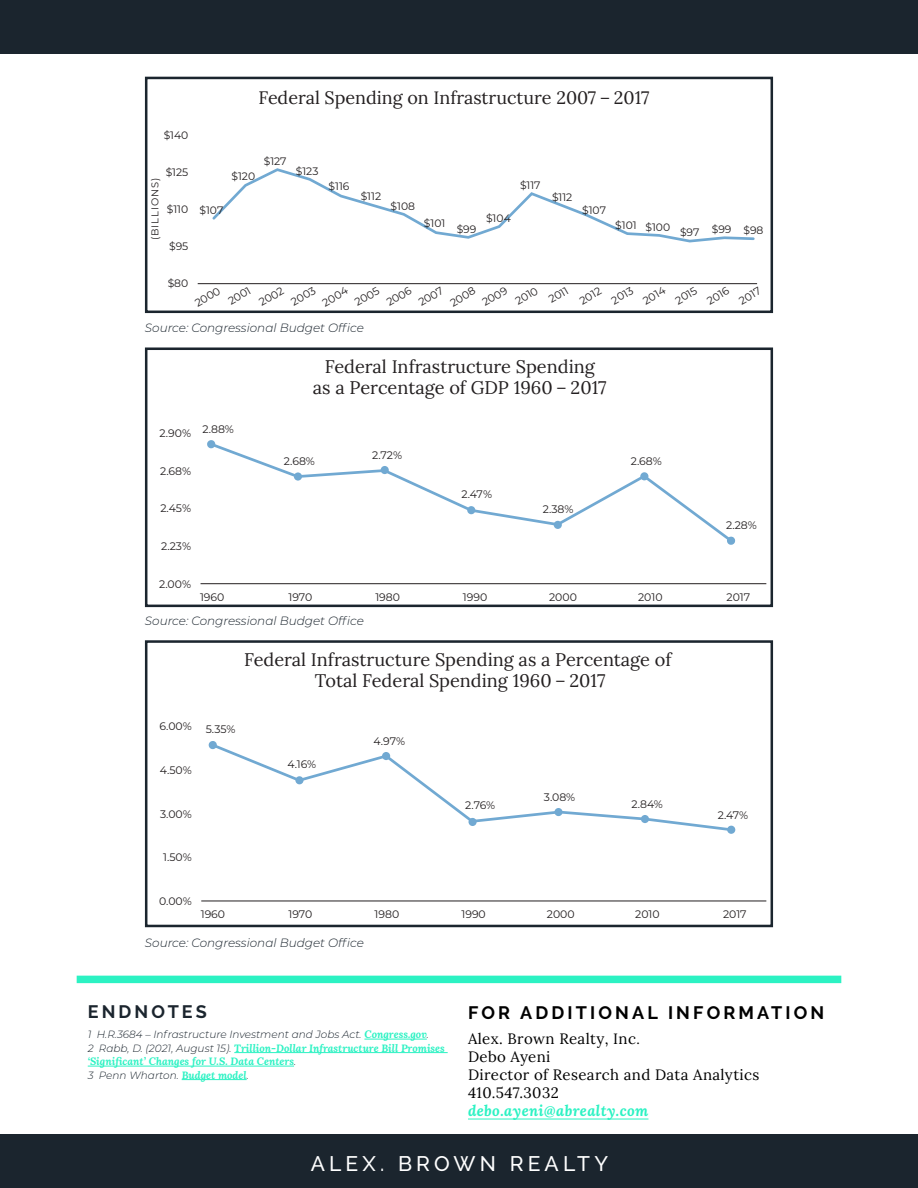
<style>
.page{position:relative;width:918px;height:1188px;background:#fff}
.page>*{position:absolute;margin:0;border:0;box-sizing:border-box;transform-origin:0 0}
.t1{font:500 21px "Raleway";letter-spacing:.2em;color:#fff}
.t2{font:18.15px/21.8px "Lora";color:#231f20;text-align:center}
.t3{font:18px "Lora";color:#231f20}
.t4{font:700 18px "Raleway";letter-spacing:.175em;color:#000}
.t5{font:700 18px "Raleway";letter-spacing:.175em;color:#1b252e}
.t6{font:15px/18px "Lora";letter-spacing:.025em;color:#000}
.t7{font:italic 700 15px "Lora";letter-spacing:.025em;color:#2cf2c3}
.t8{font:italic 300 12px "Montserrat";color:#1b252e}
.t9{font:10.95px "Montserrat";color:#231f20}
.t10{font:10.8px "Montserrat";color:#231f20}
.t11{font:italic 700 10.5px/13.5px "Lora";color:#2cf2c3}
.t12{font:italic 300 10.5px "Montserrat";color:#1b252e}
.t13{font:9.9px "Montserrat";letter-spacing:.1em;color:#231f20}
.s1{font-family:"Lora";font-weight:700;color:#2cf2c3}
.s2{font-family:"Montserrat";font-weight:300;color:#1b252e}
.s3{font-family:"Minion Pro"}
</style>
<div class="page">
<div style="left:0;top:0;width:918px;height:54px;background:#1b252e"></div>
<div style="left:0;top:1134px;width:918px;height:54px;background:#1b252e"></div>
<hr style="left:364px;top:1039px;width:63px;height:1px;background:#2cf2c3">
<hr style="left:234px;top:1052px;width:214px;height:1px;background:#2cf2c3">
<hr style="left:88px;top:1066px;width:206px;height:1px;background:#2cf2c3">
<hr style="left:182px;top:1079px;width:65px;height:1px;background:#2cf2c3">
<hr style="left:468px;top:1119px;width:180px;height:1px;background:#2cf2c3">
<div style="left:77px;top:976px;width:764px;height:7px;background:#2cf2c3"></div>
<hr style="left:201px;top:583px;width:565px;height:1px;background:#231f20">
<svg style="left:216px;top:444px;width:511px;height:95px"></svg>
<svg style="left:207px;top:440px;width:9px;height:9px"></svg>
<svg style="left:726px;top:536px;width:10px;height:9px"></svg>
<div style="left:294px;top:472px;width:8px;height:9px;background:#71a9d2;border-radius:50%"></div>
<div style="left:381px;top:466px;width:8px;height:8px;background:#71a9d2;border-radius:50%"></div>
<div style="left:467px;top:506px;width:8px;height:8px;background:#71a9d2;border-radius:50%"></div>
<div style="left:554px;top:521px;width:8px;height:8px;background:#71a9d2;border-radius:50%"></div>
<div style="left:640px;top:472px;width:8px;height:8px;background:#71a9d2;border-radius:50%"></div>
<div style="left:145px;top:347px;width:628px;height:260px;border:3px solid #1b252e"></div>
<hr style="left:201px;top:901px;width:565px;height:1px;background:#231f20">
<svg style="left:217px;top:745px;width:510px;height:86px"></svg>
<svg style="left:208px;top:741px;width:9px;height:9px"></svg>
<div style="left:727px;top:825px;width:9px;height:9px;background:#71a9d2;border-radius:50%"></div>
<div style="left:295px;top:776px;width:9px;height:8px;background:#71a9d2;border-radius:50%"></div>
<div style="left:382px;top:752px;width:8px;height:8px;background:#71a9d2;border-radius:50%"></div>
<div style="left:469px;top:818px;width:8px;height:8px;background:#71a9d2;border-radius:50%"></div>
<div style="left:554px;top:808px;width:9px;height:8px;background:#71a9d2;border-radius:50%"></div>
<div style="left:641px;top:815px;width:8px;height:8px;background:#71a9d2;border-radius:50%"></div>
<div style="left:145px;top:640px;width:628px;height:287px;border:3px solid #1b252e"></div>
<svg style="left:212px;top:168px;width:543px;height:75px"></svg>
<hr style="left:198px;top:283px;width:559px;height:1px;background:#231f20">
<div style="left:145px;top:77px;width:628px;height:236px;border:3px solid #1b252e"></div>
<h3 class="t3" style="left:258px;top:84px;width:393px">Federal Spending on Infrastructure 2007 – 2017</h3>
<p class="t10" style="left:164px;top:127px;width:26px">$140</p>
<p class="t10" style="left:166px;top:165px;width:24px">$125</p>
<p class="t10" style="left:167px;top:202px;width:23px">$110</p>
<p class="t10" style="left:169px;top:239px;width:21px">$95</p>
<p class="t10" style="left:168px;top:276px;width:22px">$80</p>
<p class="t10" style="left:264px;top:154px;width:24px">$127</p>
<p class="t10" style="left:296px;top:163px;width:24px">$123</p>
<p class="t10" style="left:232px;top:169px;width:25px">$120</p>
<p class="t13" style="left:148px;top:240px;width:64px;rotate:-90deg">(BILLIONS)</p>
<p class="t10" style="left:520px;top:178px;width:22px">$117</p>
<p class="t10" style="left:329px;top:179px;width:22px">$116</p>
<p class="t10" style="left:361px;top:188px;width:22px">$112</p>
<p class="t10" style="left:552px;top:190px;width:22px">$112</p>
<p class="t10" style="left:391px;top:198px;width:26px">$108</p>
<p class="t10" style="left:200px;top:203px;width:25px">$107</p>
<p class="t10" style="left:582px;top:203px;width:25px">$107</p>
<p class="t10" style="left:486px;top:211px;width:26px">$104</p>
<p class="t10" style="left:424px;top:216px;width:23px">$101</p>
<p class="t10" style="left:615px;top:219px;width:56px">$101 $100</p>
<p class="t10" style="left:680px;top:223px;width:85px">$97 $99 $98</p>
<p class="t10" style="left:457px;top:222px;width:21px">$99</p>
<p class="t10" style="left:192px;top:297px;width:29px;rotate:-30deg">2000</p>
<p class="t10" style="left:225px;top:295px;width:26px;rotate:-30deg">2001</p>
<p class="t10" style="left:256px;top:296px;width:28px;rotate:-30deg">2002</p>
<p class="t10" style="left:288px;top:296px;width:28px;rotate:-30deg">2003</p>
<p class="t10" style="left:320px;top:297px;width:29px;rotate:-30deg">2004</p>
<p class="t10" style="left:352px;top:296px;width:28px;rotate:-30deg">2005</p>
<p class="t10" style="left:384px;top:297px;width:28px;rotate:-30deg">2006</p>
<p class="t10" style="left:416px;top:296px;width:28px;rotate:-30deg">2007</p>
<p class="t10" style="left:447px;top:297px;width:29px;rotate:-30deg">2008</p>
<p class="t10" style="left:479px;top:297px;width:28px;rotate:-30deg">2009</p>
<p class="t10" style="left:512px;top:295px;width:26px;rotate:-30deg">2010</p>
<p class="t10" style="left:546px;top:294px;width:22px;rotate:-30deg">2011</p>
<p class="t10" style="left:577px;top:295px;width:25px;rotate:-30deg">2012</p>
<p class="t10" style="left:609px;top:295px;width:25px;rotate:-30deg">2013</p>
<p class="t10" style="left:640px;top:295px;width:26px;rotate:-30deg">2014</p>
<p class="t10" style="left:672px;top:295px;width:25px;rotate:-30deg">2015</p>
<p class="t10" style="left:704px;top:295px;width:25px;rotate:-30deg">2016</p>
<p class="t10" style="left:736px;top:295px;width:25px;rotate:-30deg">2017</p>
<p class="t8" style="left:145px;top:319px;width:220px">Source: Congressional Budget Office</p>
<h2 class="t2" style="left:313px;top:354px;width:295px">Federal Infrastructure Spending<br>as a Percentage of GDP 1960 – 2017</h2>
<p class="t9" style="left:160px;top:426px;width:33px">2.90%</p>
<p class="t9" style="left:160px;top:463px;width:33px">2.68%</p>
<p class="t9" style="left:160px;top:501px;width:32px">2.45%</p>
<p class="t9" style="left:161px;top:539px;width:31px">2.23%</p>
<p class="t9" style="left:159px;top:576px;width:33px">2.00%</p>
<p class="t9" style="left:202px;top:422px;width:33px">2.88%</p>
<p class="t9" style="left:284px;top:453px;width:33px">2.68%</p>
<p class="t9" style="left:372px;top:447px;width:32px">2.72%</p>
<p class="t9" style="left:462px;top:486px;width:32px">2.47%</p>
<p class="t9" style="left:543px;top:501px;width:32px">2.38%</p>
<p class="t9" style="left:631px;top:454px;width:33px">2.68%</p>
<p class="t9" style="left:726px;top:518px;width:32px">2.28%</p>
<p class="t9" style="left:200px;top:589px;width:26px">1960</p>
<p class="t9" style="left:288px;top:589px;width:25px">1970</p>
<p class="t9" style="left:375px;top:589px;width:26px">1980</p>
<p class="t9" style="left:463px;top:589px;width:26px">1990</p>
<p class="t9" style="left:549px;top:589px;width:29px">2000</p>
<p class="t9" style="left:638px;top:589px;width:26px">2010</p>
<p class="t9" style="left:727px;top:589px;width:25px">2017</p>
<p class="t8" style="left:145px;top:613px;width:220px">Source: Congressional Budget Office</p>
<h2 class="t2" style="left:244px;top:647px;width:429px">Federal Infrastructure Spending as a Percentage of<br>Total Federal Spending 1960 – 2017</h2>
<p class="t9" style="left:159px;top:718px;width:34px">6.00%</p>
<p class="t9" style="left:160px;top:762px;width:34px">4.50%</p>
<p class="t9" style="left:160px;top:806px;width:33px">3.00%</p>
<p class="t9" style="left:163px;top:850px;width:30px">1.50%</p>
<p class="t9" style="left:159px;top:894px;width:34px">0.00%</p>
<p class="t9" style="left:206px;top:722px;width:31px">5.35%</p>
<p class="t9" style="left:287px;top:757px;width:30px">4.16%</p>
<p class="t9" style="left:374px;top:733px;width:33px">4.97%</p>
<p class="t9" style="left:465px;top:798px;width:32px">2.76%</p>
<p class="t9" style="left:544px;top:789px;width:33px">3.08%</p>
<p class="t9" style="left:631px;top:797px;width:33px">2.84%</p>
<p class="t9" style="left:718px;top:808px;width:32px">2.47%</p>
<p class="t9" style="left:201px;top:907px;width:26px">1960</p>
<p class="t9" style="left:288px;top:907px;width:25px">1970</p>
<p class="t9" style="left:375px;top:907px;width:26px">1980</p>
<p class="t9" style="left:461px;top:907px;width:26px">1990</p>
<p class="t9" style="left:547px;top:907px;width:29px">2000</p>
<p class="t9" style="left:635px;top:907px;width:26px">2010</p>
<p class="t9" style="left:723px;top:907px;width:25px">2017</p>
<p class="t8" style="left:145px;top:934px;width:220px">Source: Congressional Budget Office</p>
<h3 class="t5" style="left:88px;top:1001px;width:120px">ENDNOTES</h3>
<p class="t12" style="left:88px;top:1027px;width:343px">1 H.R.3684 – Infrastructure Investment and Jobs Act. <span class="s1">Congress.gov</span>.</p>
<p class="t11" style="left:88px;top:1041px;width:359px"><span class="s2">2 Rabb, D. (2021, August 15).</span> Trillion-Dollar Infrastructure Bill Promises ‘Significant’ Changes for U.S. Data Centers<span class="s2">.</span></p>
<p class="t12" style="left:88px;top:1068px;width:163px">3 Penn Wharton. <span class="s1">Budget model</span>.</p>
<h3 class="t4" style="left:468px;top:1003px;width:358px">FOR ADDITIONAL INFORMATION</h3>
<h3 class="t6" style="left:468px;top:1029px;width:293px">Alex. Brown Realty, Inc<span class="s3">.<br></span>Debo Ayeni<br>Director of Research and Data Analytics<br>410.547.3032</h3>
<h3 class="t7" style="left:468px;top:1100px;width:182px">debo.ayeni@abrealty.com</h3>
<h1 class="t1" style="left:311px;top:1152px;width:299px">ALEX. BROWN REALTY</h1>
</div>
